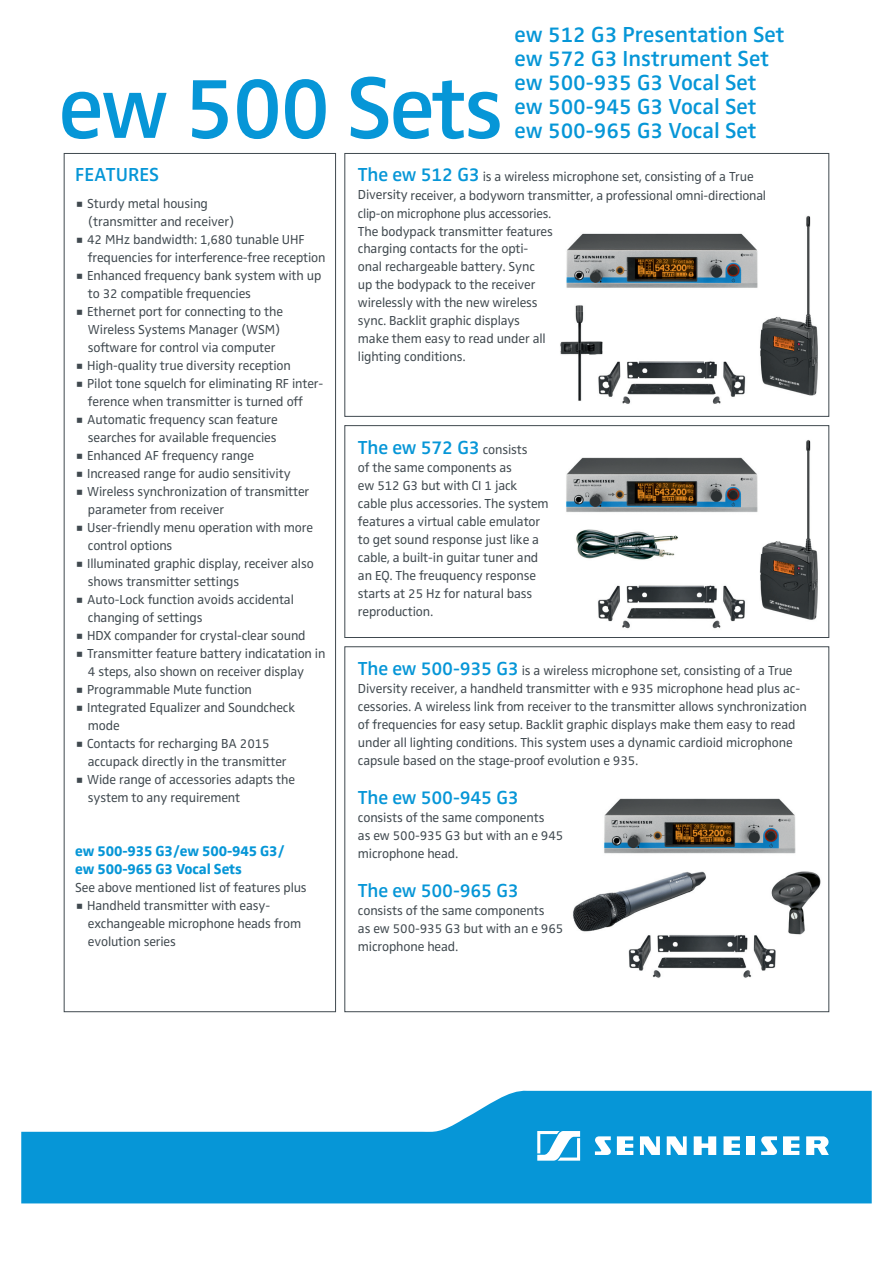
<style>
.page{position:relative;width:893px;height:1263px;background:#fff}
.page>*{position:absolute;margin:0;border:0;box-sizing:border-box;transform-origin:0 0}
.t1{font:600 90px "Sennheiser";letter-spacing:-.03em;color:#0696d7}
.t2{font:600 22.5px/24px "Sennheiser";color:#0696d7}
.t3{font:600 19.5px "Sennheiser";letter-spacing:-.01em;color:#0696d7}
.t4{font:700 15px/18px "Sennheiser";letter-spacing:-.01em;color:#0696d7}
.t5{font:13.5px/18px "Sennheiser";letter-spacing:-.01em;color:#40494f}
.s1{font-weight:600;font-size:19.5px;color:#0696d7}
.s2{font-weight:400;font-size:13.5px;color:#40494f}
</style>
<div class="page">
<div style="left:344px;top:425px;width:485px;height:213px;border:1px solid #40494f"></div>
<img style="left:566px;top:439px;width:252px;height:190px">
<div style="left:344px;top:153px;width:485px;height:264px;border:1px solid #40494f"></div>
<img style="left:560px;top:215px;width:258px;height:189px">
<svg style="left:21px;top:1090px;width:851px;height:113px;fill:#0696d7"></svg>
<svg style="left:537px;top:1131px;width:43px;height:30px"></svg>
<svg style="left:617px;top:1136px;width:16px;height:19px"></svg>
<svg style="left:640px;top:1136px;width:20px;height:19px"></svg>
<svg style="left:694px;top:1136px;width:22px;height:19px"></svg>
<svg style="left:806px;top:1136px;width:23px;height:19px"></svg>
<svg style="left:667px;top:1136px;width:20px;height:19px"></svg>
<svg style="left:783px;top:1136px;width:16px;height:19px"></svg>
<div style="left:746px;top:1136px;width:9px;height:19px;background:#fff"></div>
<svg style="left:723px;top:1136px;width:17px;height:19px"></svg>
<svg style="left:595px;top:1136px;width:16px;height:19px"></svg>
<svg style="left:761px;top:1136px;width:16px;height:19px"></svg>
<img style="left:572px;top:798px;width:249px;height:180px">
<h1 class="t1" style="left:58px;top:56px;width:447px">ew 500 Sets</h1>
<h2 class="t2" style="left:514px;top:23px;width:272px">ew 512 G3 Presentation Set ew 572 G3 Instrument Set ew 500-935 G3 Vocal Set ew 500-945 G3 Vocal Set ew 500-965 G3 Vocal Set</h2>
<h3 class="t3" style="left:75px;top:164px;width:85px">FEATURES</h3>
<p class="t5" style="left:87px;top:194px;width:240px">Sturdy metal housing<br>(transmitter and receiver)<br>42 MHz bandwidth: 1,680 tunable UHF frequencies for interference-free reception Enhanced frequency bank system with up to 32 compatible frequencies<br>Ethernet port for connecting to the Wireless Systems Manager (WSM) software for control via computer High-quality true diversity reception<br>Pilot tone squelch for eliminating RF inter&shy;ference when transmitter is turned off Automatic frequency scan feature searches for available frequencies Enhanced AF frequency range<br>Increased range for audio sensitivity Wireless synchronization of transmitter parameter from receiver<br>User-friendly menu operation with more control options<br>Illuminated graphic display, receiver also shows transmitter settings<br>Auto-Lock function avoids accidental changing of settings<br>HDX compander for crystal-clear sound Transmitter feature battery indicatation in 4 steps, also shown on receiver display Programmable Mute function<br>Integrated Equalizer and Soundcheck mode<br>Contacts for recharging BA 2015<br>accupack directly in the transmitter<br>Wide range of accessories adapts the system to any requirement</p>
<p class="t4" style="left:75px;top:842px;width:211px">ew 500-935 G3/ew 500-945 G3/ ew 500-965 G3 Vocal Sets</p>
<p class="t5" style="left:87px;top:878px;width:221px;text-indent:-12px">See above mentioned list of features plus<br>Handheld transmitter with easy&shy;exchangeable microphone heads from evolution series</p>
<p class="t5" style="left:358px;top:168px;width:410px"><span class="s1">The ew 512 G3</span> is a wireless microphone set, consisting of a True Diversity receiver, a bodyworn transmitter, a professional omni-directional clip-on microphone plus accessories.<br>The bodypack transmitter features<br>charging contacts for the opti-<br>onal rechargeable battery. Sync<br>up the bodypack to the receiver<br>wirelessly with the new wireless<br>sync. Backlit graphic displays<br>make them easy to read under all<br>lighting conditions.</p>
<h3 class="t3" style="left:358px;top:436px;width:171px">The ew 572 G3 <span class="s2">consists</span></h3>
<p class="t5" style="left:358px;top:458px;width:192px">of the same components as<br>ew 512 G3 but with CI 1 jack cable plus accessories. The system features a virtual cable emulator to get sound response just like a cable, a built-in guitar tuner and an EQ. The freuquency response starts at 25 Hz for natural bass reproduction.</p>
<p class="t5" style="left:358px;top:661px;width:451px"><span class="s1">The ew 500-935 G3</span> is a wireless microphone set, consisting of a True Diversity receiver, a handheld transmitter with e 935 microphone head plus ac&shy;cessories. A wireless link from receiver to the transmitter allows synchronization of frequencies for easy setup. Backlit graphic displays make them easy to read under all lighting conditions. This system uses a dynamic cardioid microphone capsule based on the stage-proof evolution e 935.</p>
<h3 class="t3" style="left:358px;top:786px;width:162px">The ew 500-945 G3</h3>
<p class="t5" style="left:358px;top:808px;width:207px">consists of the same components<br>as ew 500-935 G3 but with an e 945 microphone head.</p>
<h3 class="t3" style="left:358px;top:879px;width:162px">The ew 500-965 G3</h3>
<p class="t5" style="left:358px;top:901px;width:207px">consists of the same components<br>as ew 500-935 G3 but with an e 965 microphone head.</p>
</div>
